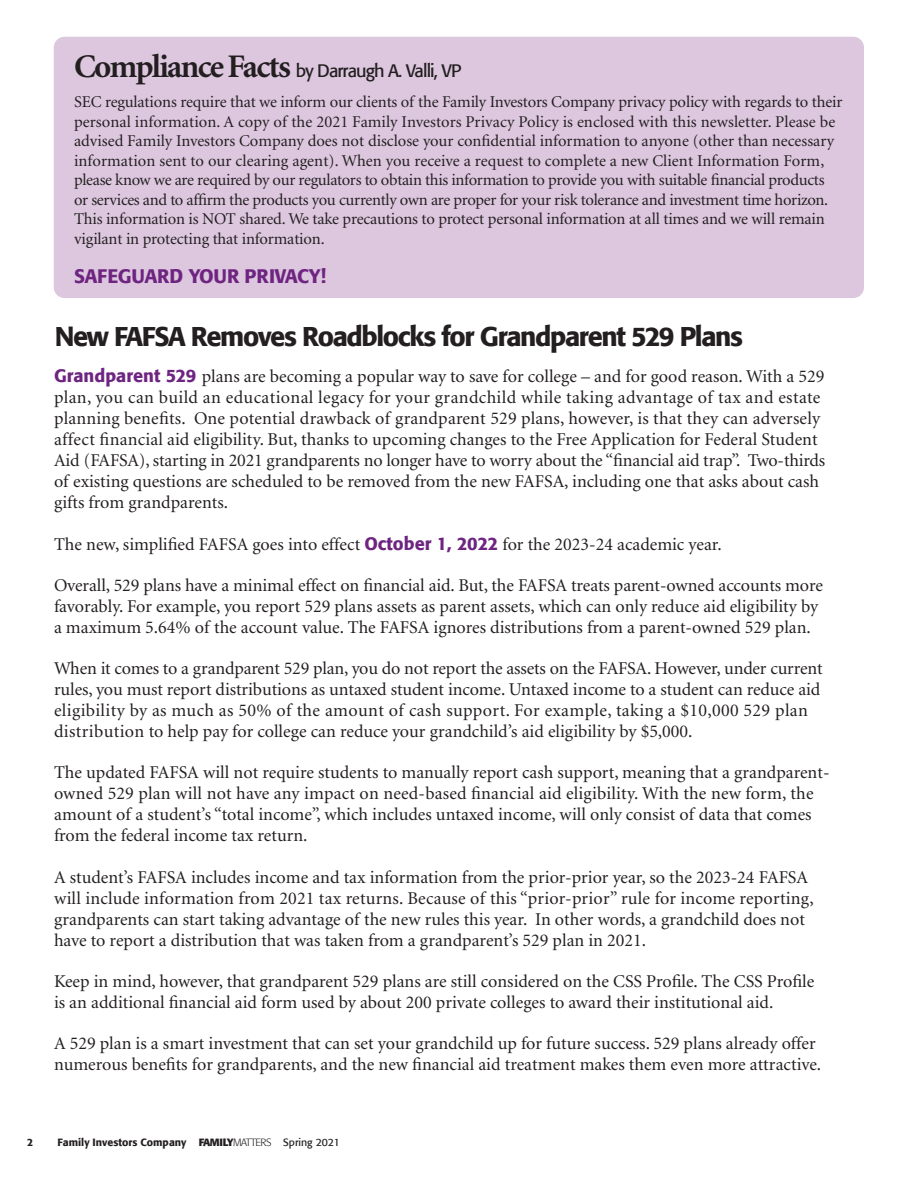
<style>
.page{position:relative;width:918px;height:1188px;background:#fff}
.page>*{position:absolute;margin:0;border:0;box-sizing:border-box;transform-origin:0 0}
.t1{font:500 27px "Formata";letter-spacing:-.05em;color:#231f20}
.t2{font:500 19.5px "Formata";letter-spacing:-.01em;color:#6e2581}
.t3{font:18px/21px "Minion";color:#231f20}
.title_3_color{font:18px "Formata";letter-spacing:-.05em;color:#231f20}
.t4{font:16.5px/19.5px "Minion";letter-spacing:-.01em;color:#231f20}
.t5{font:500 10.5px "Formata";color:#231f20}
.s1{font-family:"Minion";font-weight:700;font-size:33px}
.s2{font-family:"Formata";font-weight:500;color:#6e2581}
.s3{font-weight:700}
.s4{font-weight:300}
.s5{font-weight:400}
</style>
<div class="page">
<div style="left:54px;top:37px;width:810px;height:261px;background:#ddc7df;border-radius:11px"></div>
<p class="title_3_color" style="left:74px;top:60px;width:389px"><span class="s1">Compliance Facts</span> by Darraugh A. Valli, VP</p>
<p class="t4" style="left:74px;top:93px;width:770px">SEC regulations require that we inform our clients of the Family Investors Company privacy policy with regards to their personal information. A copy of the 2021 Family Investors Privacy Policy is enclosed with this newsletter. Please be advised Family Investors Company does not disclose your confidential information to anyone (other than necessary information sent to our clearing agent). When you receive a request to complete a new Client Information Form, please know we are required by our regulators to obtain this information to provide you with suitable financial products or services and to affirm the products you currently own are proper for your risk tolerance and investment time horizon.<br>This information is NOT shared. We take precautions to protect personal information at all times and we will remain vigilant in protecting that information.</p>
<p class="t2" style="left:74px;top:264px;width:254px">SAFEGUARD YOUR PRIVACY!</p>
<p class="t1" style="left:55px;top:320px;width:690px">New FAFSA Removes Roadblocks for Grandparent 529 Plans</p>
<p class="t3" style="left:54px;top:367px;width:773px"><span class="s2">Grandparent 529</span> plans are becoming a popular way to save for college – and for good reason. With a 529 plan, you can build an educational legacy for your grandchild while taking advantage of tax and estate planning benefits. One potential drawback of grandparent 529 plans, however, is that they can adversely affect financial aid eligibility. But, thanks to upcoming changes to the Free Application for Federal Student Aid (FAFSA), starting in 2021 grandparents no longer have to worry about the “financial aid trap”. Two-thirds of existing questions are scheduled to be removed from the new FAFSA, including one that asks about cash gifts from grandparents.</p>
<p class="t3" style="left:54px;top:534px;width:669px">The new, simplified FAFSA goes into effect <span class="s2">October 1, 2022</span> for the 2023-24 academic year.</p>
<p class="t3" style="left:54px;top:575px;width:770px">Overall, 529 plans have a minimal effect on financial aid. But, the FAFSA treats parent-owned accounts more favorably. For example, you report 529 plans assets as parent assets, which can only reduce aid eligibility by a maximum 5.64% of the account value. The FAFSA ignores distributions from a parent-owned 529 plan.</p>
<p class="t3" style="left:54px;top:659px;width:770px">When it comes to a grandparent 529 plan, you do not report the assets on the FAFSA. However, under current rules, you must report distributions as untaxed student income. Untaxed income to a student can reduce aid eligibility by as much as 50% of the amount of cash support. For example, taking a $10,000 529 plan distribution to help pay for college can reduce your grandchild’s aid eligibility by $5,000.</p>
<p class="t3" style="left:54px;top:763px;width:777px">The updated FAFSA will not require students to manually report cash support, meaning that a grandparent&shy;owned 529 plan will not have any impact on need-based financial aid eligibility. With the new form, the amount of a student’s “total income”, which includes untaxed income, will only consist of data that comes from the federal income tax return.</p>
<p class="t3" style="left:54px;top:867px;width:761px">A student’s FAFSA includes income and tax information from the prior-prior year, so the 2023-24 FAFSA will include information from 2021 tax returns. Because of this “prior-prior” rule for income reporting, grandparents can start taking advantage of the new rules this year. In other words, a grandchild does not have to report a distribution that was taken from a grandparent’s 529 plan in 2021.</p>
<p class="t3" style="left:54px;top:971px;width:762px">Keep in mind, however, that grandparent 529 plans are still considered on the CSS Profile. The CSS Profile is an additional financial aid form used by about 200 private colleges to award their institutional aid.</p>
<p class="t3" style="left:54px;top:1034px;width:769px">A 529 plan is a smart investment that can set your grandchild up for future success. 529 plans already offer numerous benefits for grandparents, and the new financial aid treatment makes them even more attractive.</p>
<p class="t5" style="left:27px;top:1136px;width:8px">2</p>
<p class="t5" style="left:58px;top:1136px;width:284px">Family Investors Company <span class="s3">FAMILY</span><span class="s4">MATTERS</span> <span class="s5">Spring 2021</span></p>
</div>
